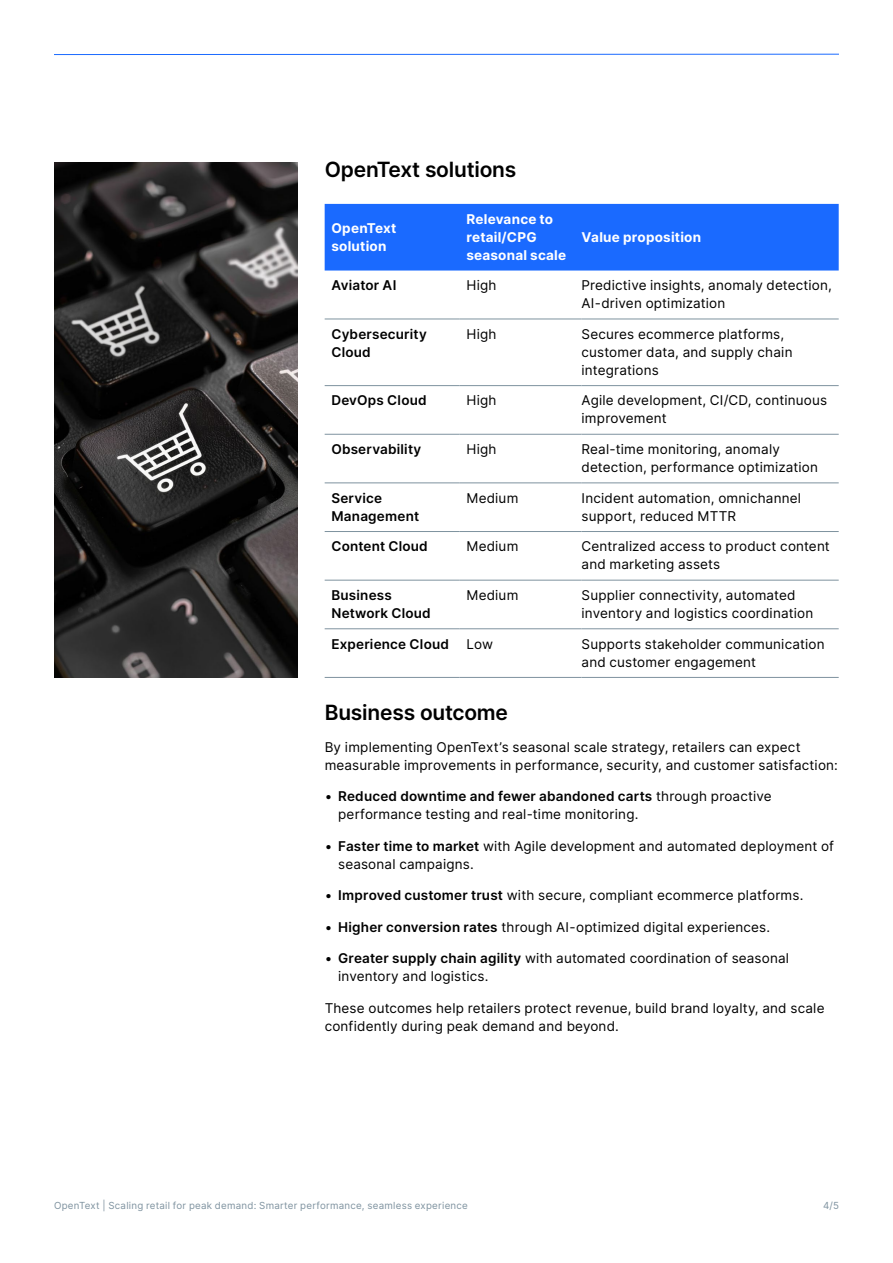
<style>
.page{position:relative;width:893px;height:1263px;background:#fff}
.page>*{position:absolute;margin:0;border:0;box-sizing:border-box;transform-origin:0 0}
.H2_Heading{font:600 21px "Inter";letter-spacing:-.01em;color:#000}
.Body{font:13.5px/18px "Inter";letter-spacing:.015em;color:#000}
.Table_Body{font:13.5px/18px "Inter";letter-spacing:.015em;color:#000}
.Table_H2{font:600 13.5px/18px "Inter";letter-spacing:.015em;color:#000}
.Table_H1{font:700 13.5px/18px "Inter";letter-spacing:.015em;color:#fff}
.t1{font:9.75px "Inter";letter-spacing:.025em;color:#7e929f}
.s1{font-weight:600}
</style>
<div class="page">
<hr style="left:54px;top:54px;width:785px;height:1px;background:#1a6aff">
<img style="left:54px;top:162px;width:244px;height:516px">
<div style="left:325px;top:204px;width:514px;height:67px;background:#1a6aff"></div>
<hr style="left:325px;top:319px;width:135px;height:1px;background:#7e929f">
<hr style="left:460px;top:319px;width:121px;height:1px;background:#7e929f">
<hr style="left:581px;top:319px;width:258px;height:1px;background:#7e929f">
<hr style="left:325px;top:385px;width:135px;height:1px;background:#7e929f">
<hr style="left:460px;top:385px;width:121px;height:1px;background:#7e929f">
<hr style="left:581px;top:385px;width:258px;height:1px;background:#7e929f">
<hr style="left:325px;top:434px;width:135px;height:1px;background:#7e929f">
<hr style="left:460px;top:434px;width:121px;height:1px;background:#7e929f">
<hr style="left:581px;top:434px;width:258px;height:1px;background:#7e929f">
<hr style="left:325px;top:483px;width:135px;height:1px;background:#7e929f">
<hr style="left:460px;top:483px;width:121px;height:1px;background:#7e929f">
<hr style="left:581px;top:483px;width:258px;height:1px;background:#7e929f">
<hr style="left:325px;top:531px;width:135px;height:1px;background:#7e929f">
<hr style="left:460px;top:531px;width:121px;height:1px;background:#7e929f">
<hr style="left:581px;top:531px;width:258px;height:1px;background:#7e929f">
<hr style="left:325px;top:580px;width:135px;height:1px;background:#7e929f">
<hr style="left:460px;top:580px;width:121px;height:1px;background:#7e929f">
<hr style="left:581px;top:580px;width:258px;height:1px;background:#7e929f">
<hr style="left:325px;top:628px;width:135px;height:1px;background:#7e929f">
<hr style="left:460px;top:628px;width:121px;height:1px;background:#7e929f">
<hr style="left:581px;top:628px;width:258px;height:1px;background:#7e929f">
<hr style="left:325px;top:677px;width:135px;height:1px;background:#7e929f">
<hr style="left:460px;top:677px;width:121px;height:1px;background:#7e929f">
<hr style="left:581px;top:677px;width:258px;height:1px;background:#7e929f">
<h2 class="H2_Heading" style="left:325px;top:154px;width:193px">OpenText solutions</h2>
<p class="Table_H1" style="left:331px;top:218px;width:66px">OpenText solution</p>
<p class="Table_H1" style="left:466px;top:209px;width:101px">Relevance to retail/CPG seasonal scale</p>
<p class="Table_H1" style="left:581px;top:227px;width:121px">Value proposition</p>
<p class="Table_H2" style="left:331px;top:276px;width:66px">Aviator AI</p>
<p class="Table_Body" style="left:466px;top:276px;width:32px">High</p>
<p class="Table_Body" style="left:581px;top:276px;width:252px">Predictive insights, anomaly detection,<br>AI-driven optimization</p>
<p class="Table_H2" style="left:331px;top:324px;width:97px">Cybersecurity<br>Cloud</p>
<p class="Table_Body" style="left:466px;top:325px;width:32px">High</p>
<p class="Table_Body" style="left:581px;top:325px;width:212px">Secures ecommerce platforms, customer data, and supply chain integrations</p>
<p class="Table_H2" style="left:331px;top:391px;width:97px">DevOps Cloud</p>
<p class="Table_Body" style="left:466px;top:391px;width:32px">High</p>
<p class="Table_Body" style="left:581px;top:391px;width:247px">Agile development, CI/CD, continuous improvement</p>
<p class="Table_H2" style="left:331px;top:440px;width:91px">Observability</p>
<p class="Table_Body" style="left:466px;top:440px;width:32px">High</p>
<p class="Table_Body" style="left:581px;top:440px;width:238px">Real-time monitoring, anomaly detection, performance optimization</p>
<p class="Table_H2" style="left:331px;top:488px;width:89px">Service<br>Management</p>
<p class="Table_Body" style="left:466px;top:488px;width:53px">Medium</p>
<p class="Table_Body" style="left:581px;top:488px;width:221px">Incident automation, omnichannel support, reduced MTTR</p>
<p class="Table_H2" style="left:331px;top:537px;width:98px">Content Cloud</p>
<p class="Table_Body" style="left:466px;top:537px;width:53px">Medium</p>
<p class="Table_Body" style="left:581px;top:537px;width:250px">Centralized access to product content and marketing assets</p>
<p class="Table_H2" style="left:331px;top:586px;width:101px">Business<br>Network Cloud</p>
<p class="Table_Body" style="left:466px;top:586px;width:53px">Medium</p>
<p class="Table_Body" style="left:581px;top:586px;width:233px">Supplier connectivity, automated inventory and logistics coordination</p>
<p class="Table_H2" style="left:331px;top:634px;width:119px">Experience Cloud</p>
<p class="Table_Body" style="left:466px;top:634px;width:28px">Low</p>
<p class="Table_Body" style="left:581px;top:634px;width:245px">Supports stakeholder communication and customer engagement</p>
<h2 class="H2_Heading" style="left:325px;top:697px;width:185px">Business outcome</h2>
<p class="Body" style="left:325px;top:738px;width:515px">By implementing OpenText’s seasonal scale strategy, retailers can expect measurable improvements in performance, security, and customer satisfaction:</p>
<p class="Body" style="left:338px;top:787px;width:435px;text-indent:-14px">• <span class="s1">Reduced downtime and fewer abandoned carts</span> through proactive performance testing and real-time monitoring.</p>
<p class="Body" style="left:338px;top:837px;width:497px;text-indent:-14px">• <span class="s1">Faster time to market</span> with Agile development and automated deployment of seasonal campaigns.</p>
<p class="Body" style="left:325px;top:886px;width:480px">• <span class="s1">Improved customer trust</span> with secure, compliant ecommerce platforms.</p>
<p class="Body" style="left:325px;top:918px;width:447px">• <span class="s1">Higher conversion rates</span> through AI-optimized digital experiences.</p>
<p class="Body" style="left:338px;top:949px;width:452px;text-indent:-14px">• <span class="s1">Greater supply chain agility</span> with automated coordination of seasonal inventory and logistics.</p>
<p class="Body" style="left:325px;top:999px;width:501px">These outcomes help retailers protect revenue, build brand loyalty, and scale confidently during peak demand and beyond.</p>
<p class="t1" style="left:54px;top:1198px;width:415px">OpenText | Scaling retail for peak demand: Smarter performance, seamless experience</p>
<p class="t1" style="left:823px;top:1198px;width:17px">4/5</p>
</div>
